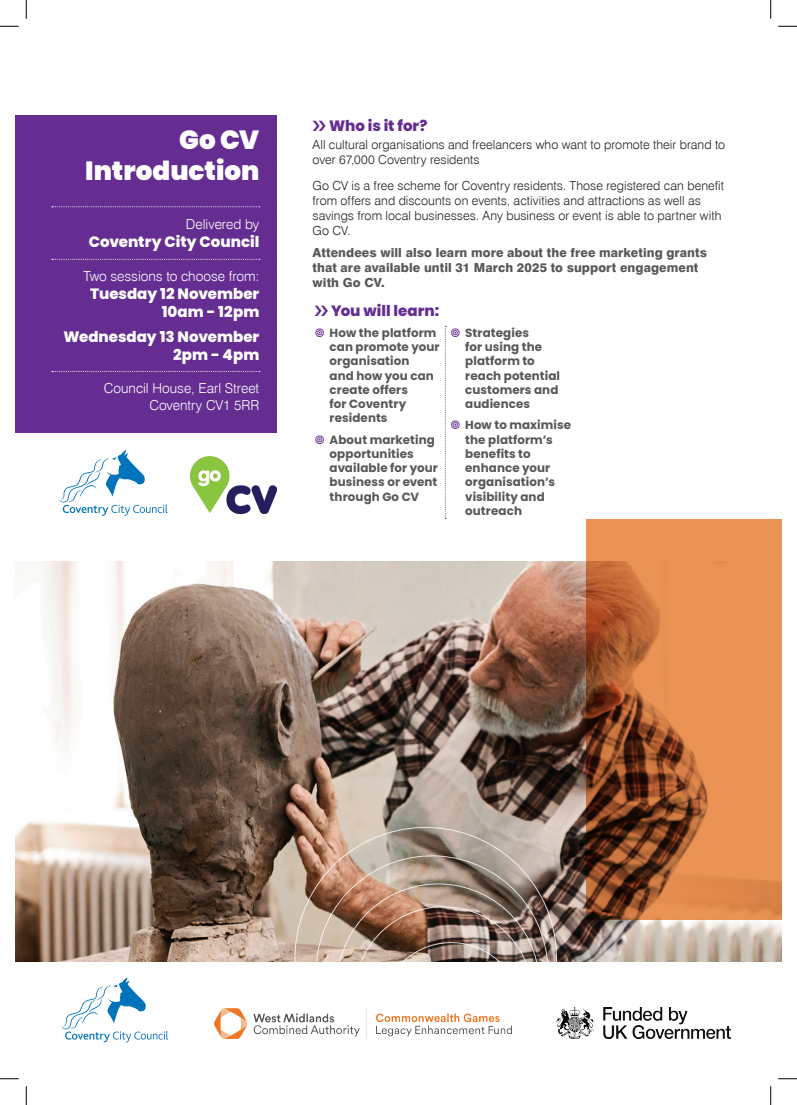
<style>
.page{position:relative;width:797px;height:1105px;background:#fff}
.page>*{position:absolute;margin:0;border:0;box-sizing:border-box;transform-origin:0 0}
.t1{font:900 26.25px/31.5px "Poppins";color:#fff;text-align:right}
.t2{font:800 15px/18px "Poppins";color:#fff;text-align:right}
.t3{font:800 15px "Poppins";color:#652d91}
.t4{font:300 13.75px/16.5px "Swiss 721 BT";color:#fff;text-align:right}
.t5{font:300 12.5px/15px "Swiss 721 BT";letter-spacing:.005em;color:#231f20}
.t6{font:800 12.5px/15px "Swiss 721 BT";letter-spacing:.005em;color:#57585a}
.t7{font:700 11.88px/14.2px "Poppins";letter-spacing:.01em;color:#57585a}
</style>
<div class="page">
<img style="left:16px;top:561px;width:765px;height:401px">
<svg style="left:277px;top:809px;width:298px;height:199px;background:#b2a296"></svg>
<svg style="left:300px;top:840px;width:264px;height:182px;background:#b8a79a"></svg>
<svg style="left:323px;top:870px;width:230px;height:152px"></svg>
<img style="left:342px;top:894px;width:203px;height:128px">
<svg style="left:371px;top:933px;width:160px;height:101px"></svg>
<div style="left:16px;top:115px;width:261px;height:318px;background:#652d91"></div>
<svg style="left:586px;top:519px;width:195px;height:400px;background:#c47541"></svg>
<svg style="left:52px;top:206px;width:208px;height:1px"></svg>
<svg style="left:52px;top:259px;width:208px;height:1px"></svg>
<svg style="left:52px;top:371px;width:208px;height:1px"></svg>
<svg style="left:59px;top:450px;width:108px;height:66px"></svg>
<img style="left:190px;top:456px;width:87px;height:57px">
<svg style="left:62px;top:978px;width:106px;height:64px"></svg>
<img style="left:557px;top:1008px;width:173px;height:31px">
<img style="left:215px;top:1009px;width:296px;height:30px">
<svg style="left:0;top:25px;width:19px;height:2px"></svg>
<svg style="left:778px;top:25px;width:19px;height:2px"></svg>
<svg style="left:0;top:1078px;width:19px;height:1px"></svg>
<svg style="left:778px;top:1078px;width:19px;height:1px"></svg>
<svg style="left:25px;top:0;width:2px;height:19px"></svg>
<svg style="left:25px;top:1086px;width:2px;height:19px"></svg>
<svg style="left:770px;top:0;width:1px;height:19px"></svg>
<svg style="left:770px;top:1086px;width:1px;height:19px"></svg>
<svg style="left:445px;top:326px;width:2px;height:193px"></svg>
<h1 class="t1" style="left:85px;top:124px;width:176px">Go CV<br>Introduction</h1>
<p class="t4" style="left:186px;top:215px;width:75px">Delivered by</p>
<p class="t2" style="left:89px;top:232px;width:172px">Coventry City Council</p>
<p class="t4" style="left:83px;top:268px;width:177px">Two sessions to choose from:</p>
<p class="t2" style="left:90px;top:285px;width:171px">Tuesday 12 November<br>10am - 12pm</p>
<p class="t2" style="left:63px;top:328px;width:197px">Wednesday 13 November<br>2pm - 4pm</p>
<p class="t4" style="left:104px;top:380px;width:157px">Council House, Earl Street<br>Coventry CV1 5RR</p>
<p class="t3" style="left:329px;top:117px;width:100px">Who is it for?</p>
<p class="t5" style="left:312px;top:137px;width:414px">All cultural organisations and freelancers who want to promote their brand to over 67,000 Coventry residents</p>
<p class="t5" style="left:312px;top:178px;width:413px">Go CV is a free scheme for Coventry residents. Those registered can benefit from offers and discounts on events, activities and attractions as well as savings from local businesses. Any business or event is able to partner with Go CV.</p>
<p class="t6" style="left:312px;top:245px;width:396px">Attendees will also learn more about the free marketing grants that are available until 31 March 2025 to support engagement with Go CV.</p>
<p class="t3" style="left:331px;top:302px;width:109px">You will learn:</p>
<p class="t7" style="left:329px;top:326px;width:111px">How the platform can promote your organisation<br>and how you can create offers<br>for Coventry residents</p>
<p class="t7" style="left:329px;top:432px;width:110px">About marketing opportunities available for your business or event through Go CV</p>
<p class="t7" style="left:465px;top:326px;width:96px">Strategies<br>for using the platform to reach potential customers and audiences</p>
<p class="t7" style="left:465px;top:418px;width:107px">How to maximise the platform’s benefits to enhance your organisation’s visibility and outreach</p>
</div>
